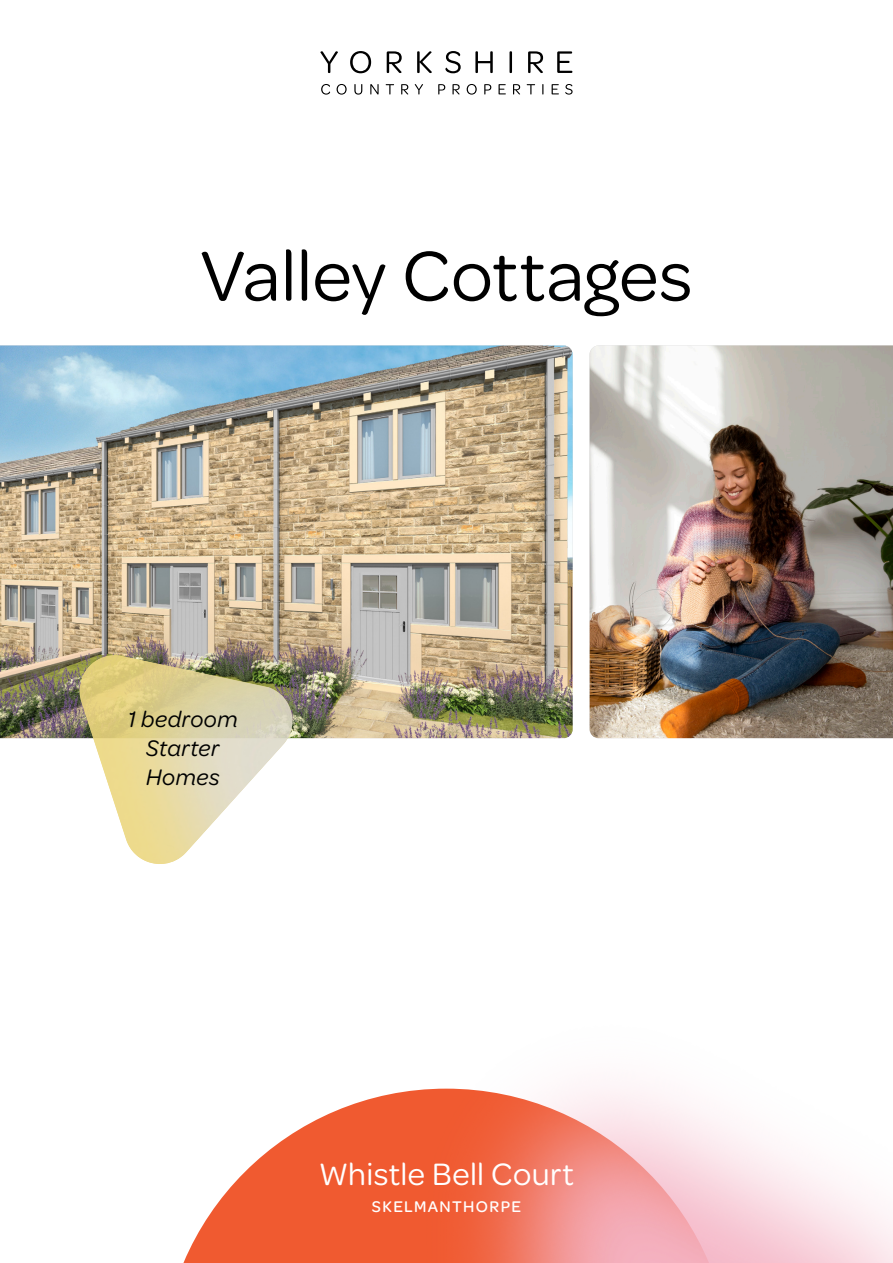
<style>
.page{position:relative;width:893px;height:1263px;background:#fff}
.page>*{position:absolute;margin:0;border:0;box-sizing:border-box;transform-origin:0 0}
.t1{font:75px "Omnes";letter-spacing:.005em;color:#000}
.Sub_Heading_White{font:33px "Omnes";letter-spacing:.015em;color:#fff}
.Italic_intro_text{font:italic 24px "Omnes";letter-spacing:.02em;color:#000}
.All-caps_Intro_Sub_H{font:500 16.5px "Omnes";letter-spacing:.08em;color:#fff}
</style>
<div class="page">
<svg style="left:320px;top:51px;width:252px;height:22px"></svg>
<svg style="left:321px;top:84px;width:252px;height:11px"></svg>
<img style="left:183px;top:1086px;width:710px;height:177px">
<img style="left:0;top:345px;width:573px;height:393px">
<img style="left:590px;top:345px;width:303px;height:393px">
<svg style="left:79px;top:655px;width:221px;height:209px"></svg>
<img style="left:87px;top:655px;width:28px;height:14px">
<p class="t1" style="left:200px;top:225px;width:493px">Valley Cottages</p>
<p class="Italic_intro_text" style="left:128px;top:703px;width:111px">1 bedroom</p>
<p class="Italic_intro_text" style="left:146px;top:732px;width:75px">Starter</p>
<p class="Italic_intro_text" style="left:146px;top:761px;width:75px">Homes</p>
<p class="Sub_Heading_White" style="left:319px;top:1152px;width:256px">Whistle Bell Court</p>
<p class="All-caps_Intro_Sub_H" style="left:372px;top:1195px;width:151px">SKELMANTHORPE</p>
</div>
